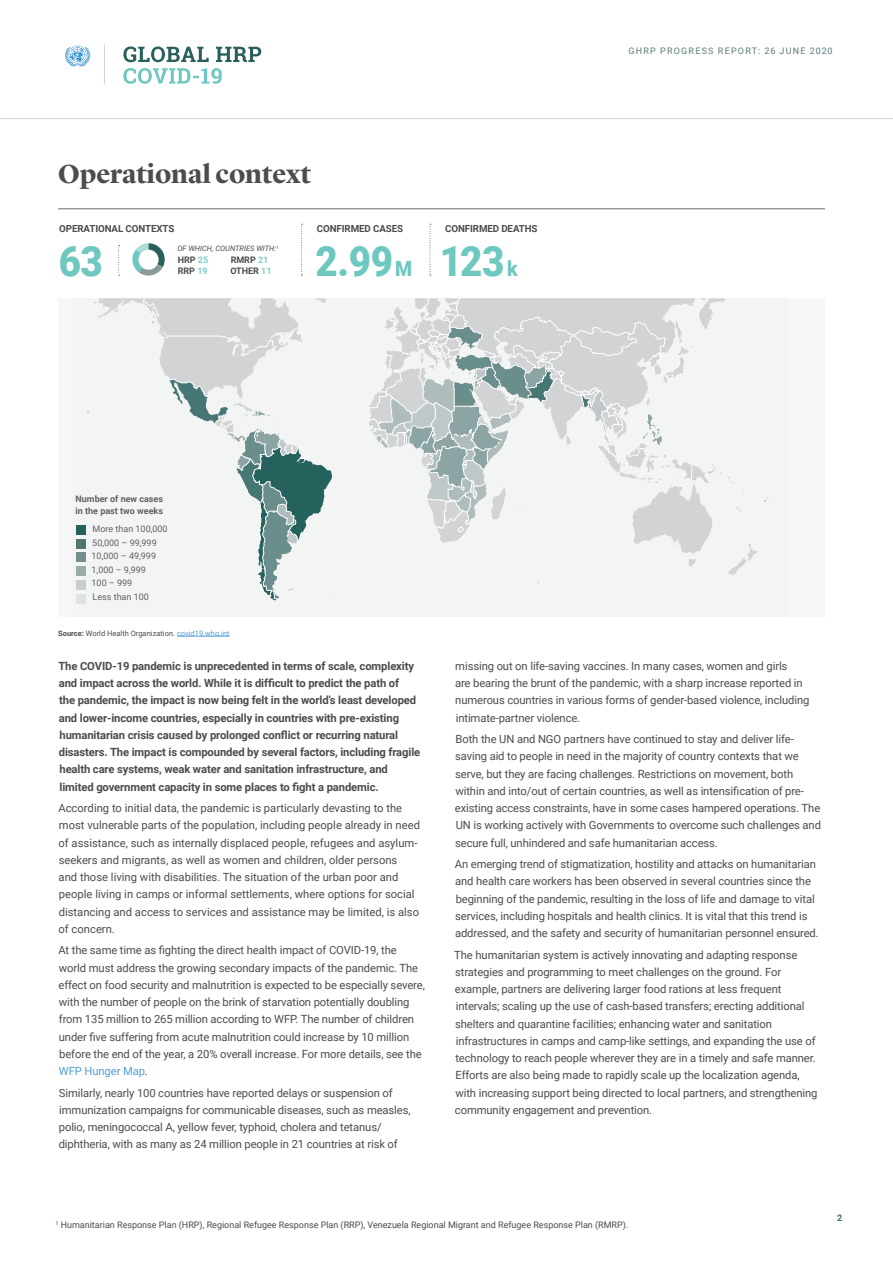
<style>
.page{position:relative;width:893px;height:1263px;background:#fff}
.page>*{position:absolute;margin:0;border:0;box-sizing:border-box;transform-origin:0 0}
.t1{font:900 41.7px "Roboto";letter-spacing:-.01em;color:#6dc8bf;scale:.92 1}
.t2{font:700 27px "Lyon Display";color:#4c4c4e}
.t3{font:11.25px/17.2px "Roboto";letter-spacing:-.01em;color:#4c4c4e}
.t4{font:700 11.25px/17.2px "Roboto";letter-spacing:-.01em;color:#4c4c4e}
.t5{font:700 9.75px "Roboto";letter-spacing:-.01em;color:#4c4c4e}
.t6{font:9px "Roboto";color:#4c4c4e}
.t7{font:9px/13.5px "Roboto";color:#616264}
.t8{font:700 9px/12px "Roboto";color:#616264}
.t9{font:9px "Roboto";letter-spacing:.135em;color:#5a7a79}
.t10{font:700 9px/11.2px "Roboto";color:#4c4c4e}
.t11{font:700 9px "Roboto";color:#3e6a67}
.t12{font:7.5px "Roboto";color:#4c4c4e}
.t13{font:italic 7.5px "Roboto";color:#4c4c4e}
.s1{font-size:21px}
.s2{color:#7dcdc5}
.s3{font-weight:700}
.s4{color:#549fd7}
</style>
<div class="page">
<hr style="left:58px;top:208px;width:767px;height:1px;background:#6b6c6e">
<svg style="left:118px;top:245px;width:2px;height:31px"></svg>
<svg style="left:301px;top:224px;width:2px;height:52px"></svg>
<svg style="left:430px;top:224px;width:1px;height:52px"></svg>
<div style="left:58px;top:298px;width:767px;height:319px;background:#f6f6f6"></div>
<svg style="left:87px;top:298px;width:248px;height:302px"></svg>
<svg style="left:369px;top:298px;width:388px;height:285px"></svg>
<div style="left:77px;top:553px;width:9px;height:9px;background:#758e8d"></div>
<div style="left:77px;top:525px;width:9px;height:9px;background:#25605c"></div>
<div style="left:77px;top:580px;width:9px;height:10px;background:#c6cece"></div>
<div style="left:77px;top:594px;width:9px;height:9px;background:#dfe2e2"></div>
<div style="left:77px;top:566px;width:9px;height:10px;background:#9babab"></div>
<div style="left:77px;top:539px;width:9px;height:9px;background:#517572"></div>
<svg style="left:123px;top:68px;width:99px;height:16px"></svg>
<svg style="left:123px;top:47px;width:138px;height:15px"></svg>
<hr style="left:104px;top:45px;width:1px;height:40px;background:#d1d3d4">
<svg style="left:65px;top:46px;width:25px;height:21px"></svg>
<hr style="left:0;top:118px;width:893px;height:1px;background:#d1d3d4">
<hr style="left:177px;top:636px;width:53px;height:1px;background:#549fd7">
<svg style="left:132px;top:243px;width:33px;height:33px"></svg>
<h2 class="t2" style="left:58px;top:154px;width:254px">Operational context</h2>
<p class="t5" style="left:59px;top:222px;width:117px">OPERATIONAL CONTEXTS</p>
<p class="t5" style="left:317px;top:222px;width:88px">CONFIRMED CASES</p>
<p class="t5" style="left:445px;top:222px;width:94px">CONFIRMED DEATHS</p>
<h1 class="t1" style="left:59px;top:231px;width:50px">63</h1>
<h1 class="t1" style="left:316px;top:231px;width:221px">2.99<span class="s1">M</span> 123<span class="s1">k</span></h1>
<p class="t13" style="left:178px;top:243px;width:103px">OF WHICH, COUNTRIES WITH:<sup>1</sup></p>
<p class="t10" style="left:178px;top:253px;width:32px">HRP <span class="s2">25<br></span>RRP <span class="s2">19</span></p>
<p class="t10" style="left:230px;top:253px;width:43px">RMRP <span class="s2">21<br></span>OTHER <span class="s2">11</span></p>
<p class="t8" style="left:75px;top:493px;width:89px">Number of new cases in the past two weeks</p>
<p class="t7" style="left:92px;top:522px;width:78px">More than 100,000<br>50,000 – 99,999<br>10,000 – 49,999<br>1,000 – 9,999<br>100 – 999<br>Less than 100</p>
<p class="t12" style="left:58px;top:628px;width:173px"><span class="s3">Source:</span> World Health Organization. <span class="s4">covid19.who.int</span></p>
<p class="t9" style="left:628px;top:44px;width:206px">GHRP PROGRESS REPORT: 26 JUNE 2020</p>
<p class="t4" style="left:58px;top:657px;width:363px">The COVID-19 pandemic is unprecedented in terms of scale, complexity and impact across the world. While it is difficult to predict the path of<br>the pandemic, the impact is now being felt in the world’s least developed and lower-income countries, especially in countries with pre-existing humanitarian crisis caused by prolonged conflict or recurring natural disasters. The impact is compounded by several factors, including fragile health care systems, weak water and sanitation infrastructure, and limited government capacity in some places to fight a pandemic.</p>
<p class="t3" style="left:58px;top:799px;width:363px">According to initial data, the pandemic is particularly devasting to the most vulnerable parts of the population, including people already in need of assistance, such as internally displaced people, refugees and asylum&shy;seekers and migrants, as well as women and children, older persons<br>and those living with disabilities. The situation of the urban poor and people living in camps or informal settlements, where options for social distancing and access to services and assistance may be limited, is also of concern.</p>
<p class="t3" style="left:58px;top:941px;width:368px">At the same time as fighting the direct health impact of COVID-19, the world must address the growing secondary impacts of the pandemic. The effect on food security and malnutrition is expected to be especially severe, with the number of people on the brink of starvation potentially doubling from 135 million to 265 million according to WFP. The number of children under five suffering from acute malnutrition could increase by 10 million before the end of the year, a 20% overall increase. For more details, see the <span class="s4">WFP Hunger Map</span>.</p>
<p class="t3" style="left:59px;top:1083px;width:353px">Similarly, nearly 100 countries have reported delays or suspension of immunization campaigns for communicable diseases, such as measles, polio, meningococcal A, yellow fever, typhoid, cholera and tetanus/ diphtheria, with as many as 24 million people in 21 countries at risk of</p>
<p class="t3" style="left:455px;top:657px;width:356px">missing out on life-saving vaccines. In many cases, women and girls<br>are bearing the brunt of the pandemic, with a sharp increase reported in numerous countries in various forms of gender-based violence, including intimate-partner violence.</p>
<p class="t3" style="left:455px;top:730px;width:368px">Both the UN and NGO partners have continued to stay and deliver life&shy;saving aid to people in need in the majority of country contexts that we serve, but they are facing challenges. Restrictions on movement, both within and into/out of certain countries, as well as intensification of pre&shy;existing access constraints, have in some cases hampered operations. The UN is working actively with Governments to overcome such challenges and secure full, unhindered and safe humanitarian access.</p>
<p class="t3" style="left:455px;top:855px;width:365px">An emerging trend of stigmatization, hostility and attacks on humanitarian and health care workers has been observed in several countries since the beginning of the pandemic, resulting in the loss of life and damage to vital services, including hospitals and health clinics. It is vital that this trend is addressed, and the safety and security of humanitarian personnel ensured.</p>
<p class="t3" style="left:454px;top:945px;width:365px">The humanitarian system is actively innovating and adapting response strategies and programming to meet challenges on the ground. For example, partners are delivering larger food rations at less frequent intervals; scaling up the use of cash-based transfers; erecting additional shelters and quarantine facilities; enhancing water and sanitation infrastructures in camps and camp-like settings, and expanding the use of technology to reach people wherever they are in a timely and safe manner.<br>Efforts are also being made to rapidly scale up the localization agenda, with increasing support being directed to local partners, and strengthening community engagement and prevention.</p>
<p class="t6" style="left:56px;top:1218px;width:574px"><sup>1</sup> Humanitarian Response Plan (HRP), Regional Refugee Response Plan (RRP), Venezuela Regional Migrant and Refugee Response Plan (RMRP).</p>
<p class="t11" style="left:837px;top:1212px;width:7px">2</p>
</div>
